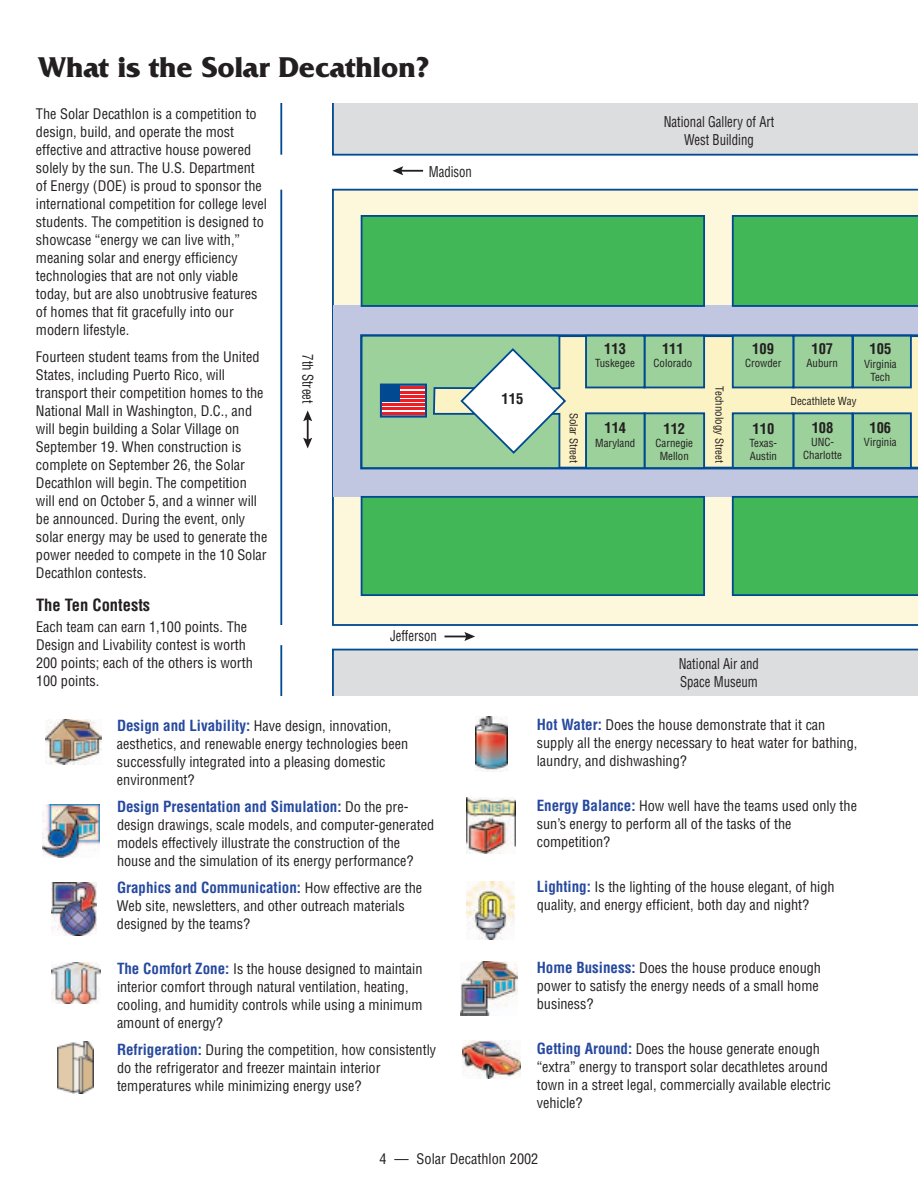
<style>
.page{position:relative;width:918px;height:1188px;background:#fff}
.page>*{position:absolute;margin:0;border:0;box-sizing:border-box;transform-origin:0 0}
.t1{font:700 30px "Friz Quadrata";color:#231f20}
.t2{font:700 condensed 16.5px "Helvetica";color:#231f20}
.t3{font:700 condensed 15px "Helvetica";color:#26499f}
.t4{font:condensed 14.55px/17.5px "Helvetica";color:#231f20;text-align:center;scale:.88 1}
.t5{font:700 condensed 14.55px "Helvetica";color:#231f20}
.t6{font:condensed 14.25px/18px "Helvetica";color:#231f20}
.t7{font:condensed 10.95px/13.2px "Helvetica";color:#231f20;text-align:center}
.s1{font-weight:700;font-size:15px;color:#26499f}
.s2{font-weight:400;font-size:14.25px;color:#231f20}
</style>
<div class="page">
<img style="left:51px;top:962px;width:50px;height:42px">
<img style="left:476px;top:716px;width:31px;height:56px">
<img style="left:58px;top:1042px;width:36px;height:51px">
<img style="left:466px;top:798px;width:50px;height:55px">
<img style="left:466px;top:882px;width:48px;height:58px">
<img style="left:461px;top:961px;width:57px;height:55px">
<img style="left:462px;top:1041px;width:59px;height:37px">
<svg style="left:332px;top:189px;width:586px;height:437px;background:#ebebd6"></svg>
<div style="left:332px;top:649px;width:586px;height:47px;background:#dcdddf"></div>
<div style="left:334px;top:306px;width:584px;height:191px;background:#c1c7e1"></div>
<svg style="left:567px;top:334px;width:351px;height:135px;background:#f0ebc1"></svg>
<div style="left:853px;top:336px;width:58px;height:51px;background:#9cd19c"></div>
<div style="left:852px;top:335px;width:60px;height:53px;border:2px solid #014990"></div>
<div style="left:645px;top:336px;width:59px;height:51px;background:#9cd19c"></div>
<div style="left:644px;top:335px;width:61px;height:53px;border:2px solid #014990"></div>
<div style="left:853px;top:413px;width:58px;height:55px;background:#9cd19c"></div>
<div style="left:852px;top:412px;width:60px;height:57px;border:2px solid #014990"></div>
<div style="left:793px;top:336px;width:59px;height:51px;background:#9cd19c"></div>
<div style="left:793px;top:335px;width:60px;height:53px;border:2px solid #014990"></div>
<div style="left:793px;top:413px;width:59px;height:55px;background:#9cd19c"></div>
<div style="left:793px;top:412px;width:60px;height:57px;border:2px solid #014990"></div>
<div style="left:733px;top:336px;width:60px;height:51px;background:#9cd19c"></div>
<div style="left:732px;top:335px;width:62px;height:53px;border:2px solid #014990"></div>
<div style="left:733px;top:413px;width:60px;height:55px;background:#9cd19c"></div>
<div style="left:732px;top:412px;width:62px;height:57px;border:2px solid #014990"></div>
<div style="left:645px;top:413px;width:59px;height:55px;background:#9cd19c"></div>
<div style="left:644px;top:412px;width:61px;height:57px;border:2px solid #014990"></div>
<div style="left:586px;top:336px;width:59px;height:51px;background:#9cd19c"></div>
<div style="left:585px;top:335px;width:60px;height:53px;border:2px solid #014990"></div>
<div style="left:586px;top:413px;width:59px;height:55px;background:#9cd19c"></div>
<div style="left:585px;top:412px;width:60px;height:57px;border:2px solid #014990"></div>
<div style="left:362px;top:497px;width:342px;height:98px;background:#41b757"></div>
<div style="left:361px;top:496px;width:344px;height:100px;border:2px solid #014990"></div>
<div style="left:732px;top:496px;width:186px;height:100px;background:#41b757"></div>
<div style="left:362px;top:216px;width:342px;height:90px;background:#41b757"></div>
<div style="left:361px;top:215px;width:344px;height:92px;border:2px solid #014990"></div>
<div style="left:732px;top:215px;width:186px;height:92px;background:#41b757"></div>
<div style="left:332px;top:104px;width:586px;height:52px;background:#dcdddf"></div>
<hr style="left:280px;top:190px;width:2px;height:435px;background:#014990">
<hr style="left:280px;top:645px;width:2px;height:51px;background:#014990">
<hr style="left:280px;top:104px;width:2px;height:51px;background:#014990">
<svg style="left:360px;top:334px;width:207px;height:136px;background:#a6c9ad"></svg>
<hr style="left:307px;top:415px;width:2px;height:26px;background:#231f20">
<svg style="left:303px;top:438px;width:9px;height:10px"></svg>
<svg style="left:303px;top:411px;width:9px;height:10px"></svg>
<hr style="left:397px;top:170px;width:26px;height:2px;background:#231f20">
<svg style="left:392px;top:166px;width:11px;height:9px"></svg>
<svg style="left:444px;top:632px;width:31px;height:9px"></svg>
<img style="left:42px;top:804px;width:57px;height:53px">
<img style="left:52px;top:882px;width:45px;height:54px">
<img style="left:46px;top:719px;width:55px;height:46px">
<h1 class="t1" style="left:38px;top:57px;width:394px">What is the Solar Decathlon?</h1>
<p class="t6" style="left:36px;top:106px;width:233px">The Solar Decathlon is a competition to design, build, and operate the most effective and attractive house powered solely by the sun. The U.S. Department of Energy (DOE) is proud to sponsor the international competition for college level students. The competition is designed to showcase “energy we can live with,” meaning solar and energy efficiency technologies that are not only viable today, but are also unobtrusive features of homes that fit gracefully into our modern lifestyle.</p>
<p class="t6" style="left:36px;top:349px;width:233px">Fourteen student teams from the United States, including Puerto Rico, will transport their competition homes to the National Mall in Washington, D.C., and will begin building a Solar Village on September 19. When construction is complete on September 26, the Solar Decathlon will begin. The competition will end on October 5, and a winner will be announced. During the event, only solar energy may be used to generate the power needed to compete in the 10 Solar Decathlon contests.</p>
<p class="t2" style="left:36px;top:598px;width:116px">The Ten Contests</p>
<p class="t6" style="left:36px;top:619px;width:218px">Each team can earn 1,100 points. The<br>Design and Livability contest is worth<br>200 points; each of the others is worth<br>100 points.</p>
<p class="t6" style="left:117px;top:718px;width:293px"><span class="s1">Design and Livability:</span> Have design, innovation, aesthetics, and renewable energy technologies been successfully integrated into a pleasing domestic environment?</p>
<p class="t3" style="left:117px;top:800px;width:293px">Design Presentation and Simulation: <span class="s2">Do the pre-</span></p>
<p class="t6" style="left:117px;top:817px;width:319px">design drawings, scale models, and computer-generated models effectively illustrate the construction of the house and the simulation of its energy performance?</p>
<p class="t3" style="left:117px;top:881px;width:307px">Graphics and Communication: <span class="s2">How effective are the</span></p>
<p class="t6" style="left:117px;top:898px;width:289px">Web site, newsletters, and other outreach materials designed by the teams?</p>
<p class="t6" style="left:117px;top:961px;width:307px"><span class="s1">The Comfort Zone:</span> Is the house designed to maintain interior comfort through natural ventilation, heating, cooling, and humidity controls while using a minimum amount of energy?</p>
<p class="t6" style="left:117px;top:1042px;width:321px"><span class="s1">Refrigeration:</span> During the competition, how consistently do the refrigerator and freezer maintain interior temperatures while minimizing energy use?</p>
<p class="t4" style="left:429px;top:164px;width:51px">Madison</p>
<p class="t4" style="left:315px;top:354px;width:58px;rotate:90deg">7th Street</p>
<p class="t4" style="left:390px;top:628px;width:55px">Jefferson</p>
<p class="t4" style="left:664px;top:115px;width:127px">National Gallery of Art<br>West Building</p>
<p class="t5" style="left:604px;top:343px;width:23px">113</p>
<p class="t7" style="left:595px;top:357px;width:41px">Tuskegee</p>
<p class="t5" style="left:662px;top:343px;width:23px">111</p>
<p class="t7" style="left:654px;top:358px;width:40px">Colorado</p>
<p class="t5" style="left:752px;top:343px;width:23px">109</p>
<p class="t7" style="left:745px;top:357px;width:38px">Crowder</p>
<p class="t5" style="left:811px;top:343px;width:23px">107</p>
<p class="t7" style="left:807px;top:357px;width:33px">Auburn</p>
<p class="t5" style="left:870px;top:343px;width:23px">105</p>
<p class="t7" style="left:864px;top:358px;width:34px">Virginia<br>Tech</p>
<p class="t7" style="left:725px;top:386px;width:78px;rotate:90deg">Technology Street</p>
<p class="t5" style="left:502px;top:393px;width:23px">115</p>
<p class="t7" style="left:791px;top:395px;width:68px">Decathlete Way</p>
<p class="t7" style="left:579px;top:413px;width:52px;rotate:90deg">Solar Street</p>
<p class="t5" style="left:869px;top:422px;width:23px">106</p>
<p class="t7" style="left:864px;top:436px;width:34px">Virginia</p>
<p class="t5" style="left:812px;top:422px;width:23px">108</p>
<p class="t7" style="left:803px;top:437px;width:40px">UNC-<br>Charlotte</p>
<p class="t5" style="left:604px;top:423px;width:23px">114</p>
<p class="t7" style="left:595px;top:437px;width:42px">Maryland</p>
<p class="t5" style="left:663px;top:423px;width:23px">112</p>
<p class="t7" style="left:656px;top:437px;width:39px">Carnegie<br>Mellon</p>
<p class="t5" style="left:753px;top:423px;width:23px">110</p>
<p class="t7" style="left:750px;top:437px;width:29px;text-align:left">Texas-<br>Austin</p>
<p class="t4" style="left:679px;top:656px;width:93px;text-align:left">National Air and<br>Space Museum</p>
<p class="t6" style="left:537px;top:717px;width:322px"><span class="s1">Hot Water:</span> Does the house demonstrate that it can supply all the energy necessary to heat water for bathing, laundry, and dishwashing?</p>
<p class="t6" style="left:537px;top:798px;width:322px"><span class="s1">Energy Balance:</span> How well have the teams used only the sun’s energy to perform all of the tasks of the competition?</p>
<p class="t6" style="left:537px;top:879px;width:299px"><span class="s1">Lighting:</span> Is the lighting of the house elegant, of high quality, and energy efficient, both day and night?</p>
<p class="t6" style="left:537px;top:960px;width:286px"><span class="s1">Home Business:</span> Does the house produce enough power to satisfy the energy needs of a small home business?</p>
<p class="t6" style="left:537px;top:1041px;width:295px"><span class="s1">Getting Around:</span> Does the house generate enough “extra” energy to transport solar decathletes around town in a street legal, commercially available electric vehicle?</p>
<p class="t6" style="left:380px;top:1151px;width:160px">4 — Solar Decathlon 2002</p>
</div>
